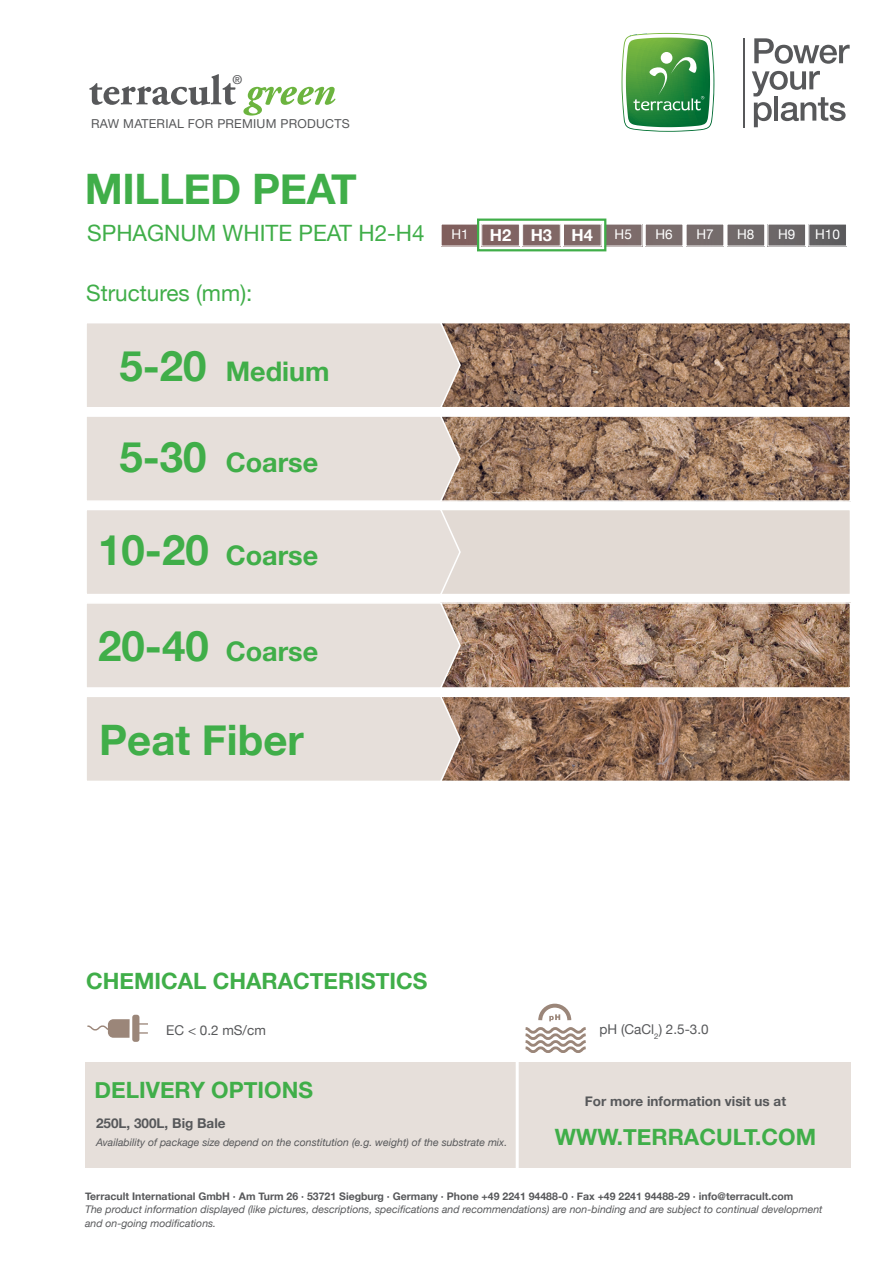
<style>
.page{position:relative;width:893px;height:1263px;background:#fff}
.page>*{position:absolute;margin:0;border:0;box-sizing:border-box;transform-origin:0 0}
.t1{font:700 42px "Helvetica Neue";letter-spacing:-.01em;color:#40ae49}
.t2{font:700 27px "Helvetica Neue";color:#40ae49}
.t3{font:700 22.5px "Helvetica Neue";color:#40ae49}
.t4{font:22.5px "Helvetica Neue";color:#40ae49}
.t5{font:700 16.5px "Helvetica Neue";color:#fff}
.t6{font:700 13.5px "Helvetica Neue";color:#57585a}
.t7{font:13.5px "Helvetica Neue";color:#57585a}
.t8{font:13.5px "Helvetica Neue";color:#fff}
.t9{font:12.45px "Helvetica Neue";letter-spacing:.02em;color:#57585a}
.t10{font:500 12.3px "Helvetica Neue";color:#57585a}
.t11{font:italic 10.5px/13.5px "Helvetica Neue";color:#57585a}
.t12{font:700 10.5px "Helvetica Neue";color:#57585a}
.s1{font-size:13.5px;color:#fff}
.s2{font-size:42px}
</style>
<div class="page">
<svg style="left:89px;top:74px;width:147px;height:31px"></svg>
<svg style="left:243px;top:87px;width:92px;height:29px"></svg>
<svg style="left:621px;top:33px;width:93px;height:99px"></svg>
<svg style="left:754px;top:38px;width:96px;height:26px"></svg>
<svg style="left:752px;top:71px;width:94px;height:56px"></svg>
<hr style="left:744px;top:38px;width:1px;height:89px;background:#57585a">
<div style="left:85px;top:1062px;width:765px;height:106px;background:#e6dfda"></div>
<hr style="left:516px;top:1059px;width:3px;height:115px;background:#fff">
<div style="left:132px;top:1015px;width:7px;height:27px;background:#9b8679;border-radius:3px"></div>
<svg style="left:87px;top:1019px;width:43px;height:19px"></svg>
<svg style="left:139px;top:1032px;width:9px;height:2px"></svg>
<svg style="left:526px;top:1004px;width:60px;height:49px"></svg>
<div style="left:441px;top:224px;width:38px;height:22px;background:#805f5d"></div>
<div style="left:482px;top:224px;width:37px;height:22px;background:#816361"></div>
<div style="left:481px;top:224px;width:39px;height:22px;border:1px solid #fff"></div>
<div style="left:523px;top:224px;width:37px;height:22px;background:#806564"></div>
<div style="left:522px;top:224px;width:39px;height:22px;border:1px solid #fff"></div>
<div style="left:563px;top:224px;width:38px;height:22px;background:#806968"></div>
<div style="left:563px;top:224px;width:39px;height:22px;border:1px solid #fff"></div>
<div style="left:604px;top:224px;width:38px;height:22px;background:#7d6b6a"></div>
<div style="left:645px;top:224px;width:38px;height:22px;background:#7a6d6c"></div>
<div style="left:686px;top:224px;width:38px;height:22px;background:#756c6c"></div>
<div style="left:686px;top:224px;width:38px;height:22px;border:1px solid #fff"></div>
<div style="left:727px;top:224px;width:38px;height:22px;background:#70696a"></div>
<div style="left:768px;top:224px;width:38px;height:22px;background:#696567"></div>
<div style="left:809px;top:224px;width:37px;height:22px;background:#605f60"></div>
<div style="left:808px;top:224px;width:39px;height:22px;border:1px solid #fff"></div>
<div style="left:477px;top:219px;width:129px;height:32px;border:2px solid #40ae49"></div>
<img style="left:462px;top:699px;width:386px;height:80px">
<div style="left:440px;top:696px;width:411px;height:86px;border:2px solid #fff"></div>
<img style="left:462px;top:605px;width:386px;height:81px">
<div style="left:440px;top:602px;width:411px;height:87px;border:2px solid #fff"></div>
<div style="left:440px;top:509px;width:411px;height:86px;background:#e2dad4;border:2px solid #fff"></div>
<img style="left:462px;top:418px;width:386px;height:81px">
<div style="left:440px;top:415px;width:411px;height:87px;border:2px solid #fff"></div>
<div style="left:87px;top:696px;width:375px;height:86px;background:#e6dfda"></div>
<svg style="left:87px;top:415px;width:375px;height:274px;background:#e8e1dd"></svg>
<img style="left:462px;top:325px;width:386px;height:80px">
<div style="left:440px;top:322px;width:411px;height:86px;border:2px solid #fff"></div>
<div style="left:87px;top:322px;width:375px;height:86px;background:#e6dfda"></div>
<p class="t10" style="left:232px;top:70px;width:11px">®</p>
<p class="t9" style="left:91px;top:115px;width:260px">RAW MATERIAL FOR PREMIUM PRODUCTS</p>
<h1 class="t1" style="left:85px;top:156px;width:273px">MILLED PEAT</h1>
<h3 class="t4" style="left:87px;top:216px;width:383px">SPHAGNUM WHITE PEAT H2-H4 <span class="s1">H1</span></h3>
<h3 class="t5" style="left:490px;top:222px;width:105px">H2 H3 H4</h3>
<p class="t8" style="left:615px;top:225px;width:19px">H5</p>
<p class="t8" style="left:655px;top:225px;width:19px">H6</p>
<p class="t8" style="left:696px;top:225px;width:19px">H7</p>
<p class="t8" style="left:737px;top:225px;width:19px">H8</p>
<p class="t8" style="left:778px;top:225px;width:19px">H9</p>
<p class="t8" style="left:815px;top:225px;width:26px">H10</p>
<h3 class="t4" style="left:86px;top:276px;width:168px">Structures (mm):</h3>
<h2 class="t2" style="left:119px;top:350px;width:212px"><span class="s2">5-20</span> Medium</h2>
<h2 class="t2" style="left:119px;top:441px;width:200px"><span class="s2">5-30</span> Coarse</h2>
<h2 class="t2" style="left:98px;top:534px;width:222px"><span class="s2">10-20</span> Coarse</h2>
<h2 class="t2" style="left:98px;top:630px;width:222px"><span class="s2">20-40</span> Coarse</h2>
<h1 class="t1" style="left:99px;top:706px;width:206px">Peat Fiber</h1>
<h3 class="t3" style="left:86px;top:963px;width:343px">CHEMICAL CHARACTERISTICS</h3>
<p class="t7" style="left:166px;top:1021px;width:101px">EC &lt; 0.2 mS/cm</p>
<p class="t7" style="left:600px;top:1020px;width:111px">pH (CaCl<sub>2</sub>) 2.5-3.0</p>
<h3 class="t3" style="left:95px;top:1072px;width:220px">DELIVERY OPTIONS</h3>
<p class="t6" style="left:96px;top:1112px;width:131px">250L, 300L, Big Bale</p>
<p class="t11" style="left:96px;top:1135px;width:413px">Availability of package size depend on the constitution (e.g. weight) of the substrate mix.</p>
<p class="t6" style="left:585px;top:1091px;width:203px">For more information visit us at</p>
<h3 class="t3" style="left:555px;top:1119px;width:263px">WWW.TERRACULT.COM</h3>
<p class="t12" style="left:85px;top:1188px;width:710px">Terracult International GmbH · Am Turm 26 · 53721 Siegburg · Germany · Phone +49 2241 94488-0 · Fax +49 2241 94488-29 · info@terracult.com</p>
<p class="t11" style="left:85px;top:1203px;width:739px">The product information displayed (like pictures, descriptions, specifications and recommendations) are non-binding and are subject to continual development and on-going modifications.</p>
</div>
